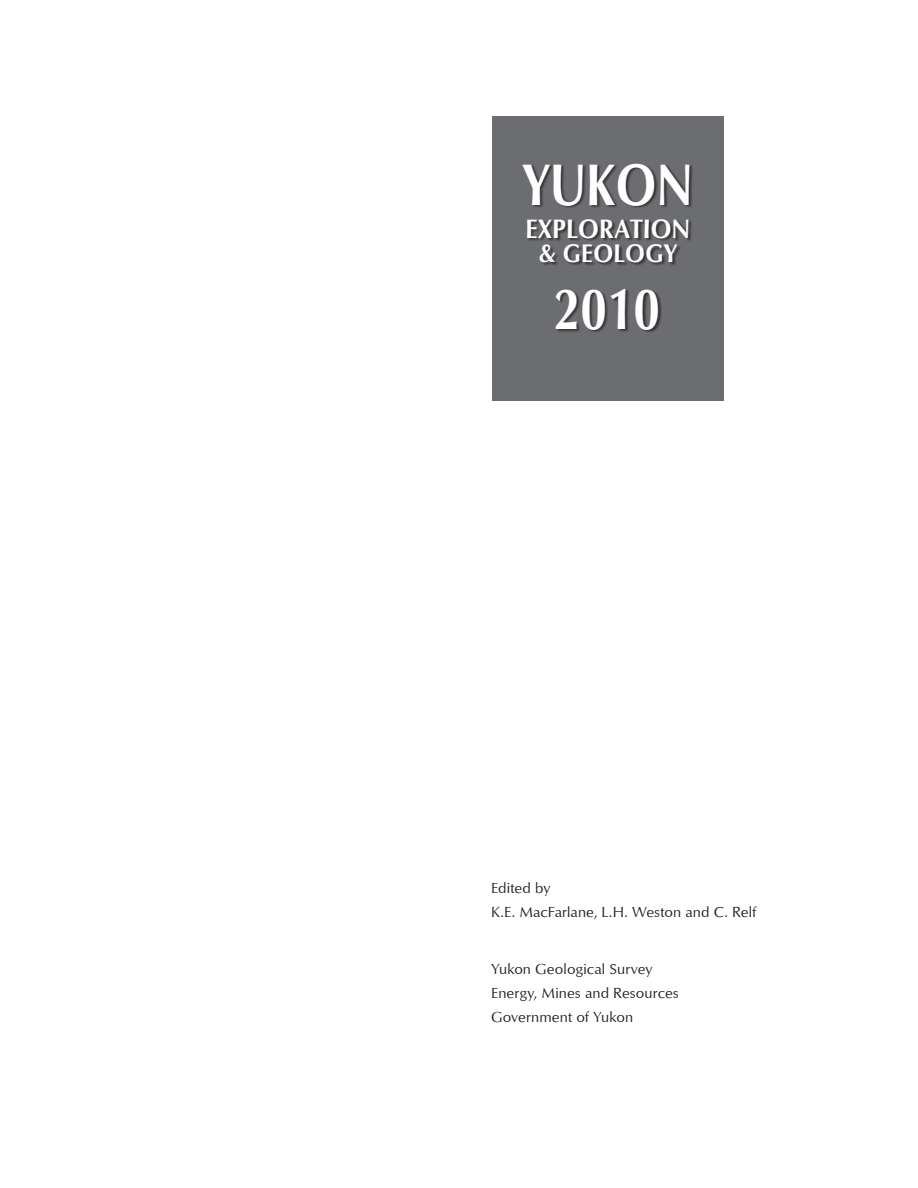
<style>
.page{position:relative;width:918px;height:1188px;background:#fff}
.page>*{position:absolute;margin:0;border:0;box-sizing:border-box;transform-origin:0 0}
.t1{font:700 60px "Optimum";color:#fff;scale:.8 1}
.t2{font:700 27.3px "Optimum";color:#fff;scale:.9 1}
.t3{font:700 26.1px "Optimum";letter-spacing:.01em;color:#fff;scale:.9 1}
.t4{font:15px/24px "Optimum";letter-spacing:.005em;color:#231f20}
</style>
<div class="page">
<div style="left:492px;top:116px;width:232px;height:285px;background:#6c6d70"></div>
<div style="left:523px;top:164px;width:171px;height:102px;background:#231f20;opacity:.71"></div>
<div style="left:556px;top:289px;width:106px;height:44px;background:#231f20;opacity:.71"></div>
<h1 class="t1" style="left:523px;top:150px;width:214px">YUKON</h1>
<h2 class="t2" style="left:525px;top:213px;width:185px">EXPLORATION</h2>
<h3 class="t3" style="left:538px;top:238px;width:129px">&amp; GEOLOGY</h3>
<h1 class="t1" style="left:554px;top:274px;width:134px">2010</h1>
<p class="t4" style="left:491px;top:876px;width:267px">Edited by<br>K.E. MacFarlane, L.H. Weston and C. Relf</p>
<p class="t4" style="left:491px;top:957px;width:189px">Yukon Geological Survey<br>Energy, Mines and Resources<br>Government of Yukon</p>
</div>
